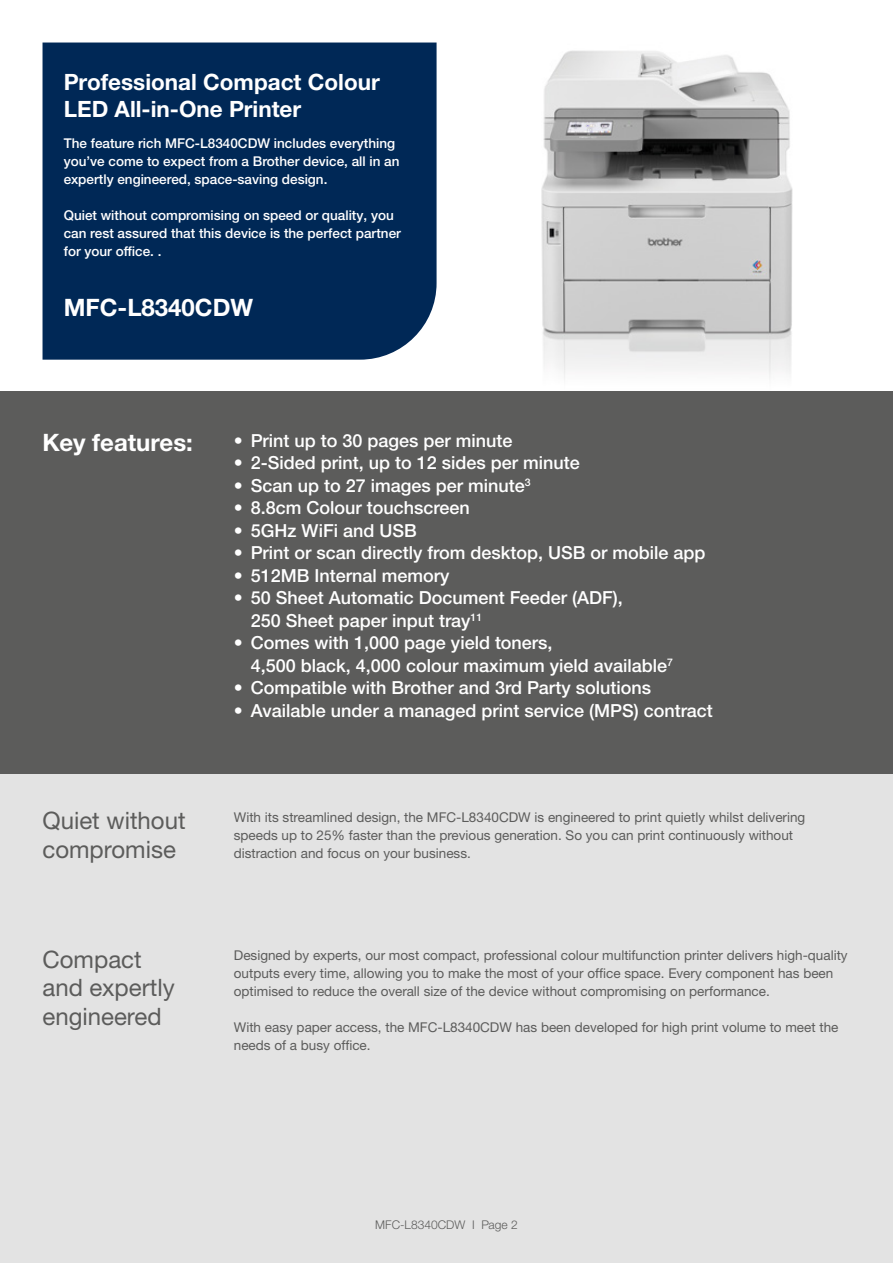
<style>
.page{position:relative;width:893px;height:1263px;background:#fff}
.page>*{position:absolute;margin:0;border:0;box-sizing:border-box;transform-origin:0 0}
.t1{font:24px/28.5px "Helvetica Neue LTW1 G";color:#5c5c5b}
.t2{font:700 24px "Helvetica Neue LTW1 G";color:#fff}
.t3{font:700 22.5px/27px "Helvetica Neue LTW1 G";color:#fff}
.t4{font:500 18px/22.5px "Helvetica Neue LTW1 G";color:#fff}
.t5{font:13.5px/18px "Helvetica Neue LTW1 G";color:#5c5c5b}
.t6{font:500 13.5px/18px "Helvetica Neue LTW1 G";color:#fff}
.t7{font:300 12px "Helvetica Neue LTW1 G";color:#5c5c5b}
</style>
<div class="page">
<div style="left:0;top:774px;width:893px;height:489px;background:#e3e3e3"></div>
<img style="left:525px;top:50px;width:283px;height:342px">
<div style="left:43px;top:43px;width:394px;height:317px;background:#002856"></div>
<div style="left:0;top:392px;width:893px;height:382px;background:#5c5c5b"></div>
<h2 class="t3" style="left:64px;top:69px;width:318px">Professional Compact Colour<br>LED All-in-One Printer</h2>
<p class="t6" style="left:64px;top:135px;width:337px">The feature rich MFC-L8340CDW includes everything you’ve come to expect from a Brother device, all in an expertly engineered, space-saving design.</p>
<p class="t6" style="left:64px;top:207px;width:339px">Quiet without compromising on speed or quality, you can rest assured that this device is the perfect partner for your office. .</p>
<h1 class="t2" style="left:64px;top:293px;width:191px">MFC-L8340CDW</h1>
<h1 class="t2" style="left:43px;top:428px;width:152px">Key features:</h1>
<h3 class="t4" style="left:234px;top:429px;width:280px">• Print up to 30 pages per minute</h3>
<h3 class="t4" style="left:234px;top:452px;width:347px">• 2-Sided print, up to 12 sides per minute</h3>
<h3 class="t4" style="left:234px;top:474px;width:298px">• Scan up to 27 images per minute<sup>3</sup></h3>
<h3 class="t4" style="left:234px;top:497px;width:238px">• 8.8cm Colour touchscreen</h3>
<h3 class="t4" style="left:234px;top:519px;width:184px">• 5GHz WiFi and USB</h3>
<h3 class="t4" style="left:234px;top:542px;width:473px">• Print or scan directly from desktop, USB or mobile app</h3>
<h3 class="t4" style="left:234px;top:564px;width:217px">• 512MB Internal memory</h3>
<h3 class="t4" style="left:251px;top:587px;width:373px;text-indent:-17px">• 50 Sheet Automatic Document Feeder (ADF),<br>250 Sheet paper input tray<sup>11</sup></h3>
<h3 class="t4" style="left:251px;top:632px;width:424px;text-indent:-17px">• Comes with 1,000 page yield toners,<br>4,500 black, 4,000 colour maximum yield available<sup>7</sup></h3>
<h3 class="t4" style="left:234px;top:677px;width:419px">• Compatible with Brother and 3rd Party solutions</h3>
<h3 class="t4" style="left:234px;top:699px;width:480px">• Available under a managed print service (MPS) contract</h3>
<h1 class="t1" style="left:43px;top:806px;width:145px">Quiet without compromise</h1>
<p class="t5" style="left:234px;top:808px;width:573px">With its streamlined design, the MFC-L8340CDW is engineered to print quietly whilst delivering speeds up to 25% faster than the previous generation. So you can print continuously without distraction and focus on your business.</p>
<h1 class="t1" style="left:43px;top:945px;width:134px">Compact and expertly engineered</h1>
<p class="t5" style="left:234px;top:946px;width:615px">Designed by experts, our most compact, professional colour multifunction printer delivers high-quality outputs every time, allowing you to make the most of your office space. Every component has been optimised to reduce the overall size of the device without compromising on performance.</p>
<p class="t5" style="left:234px;top:1018px;width:606px">With easy paper access, the MFC-L8340CDW has been developed for high print volume to meet the needs of a busy office.</p>
<p class="t7" style="left:375px;top:1217px;width:144px">MFC-L8340CDW I Page 2</p>
</div>
